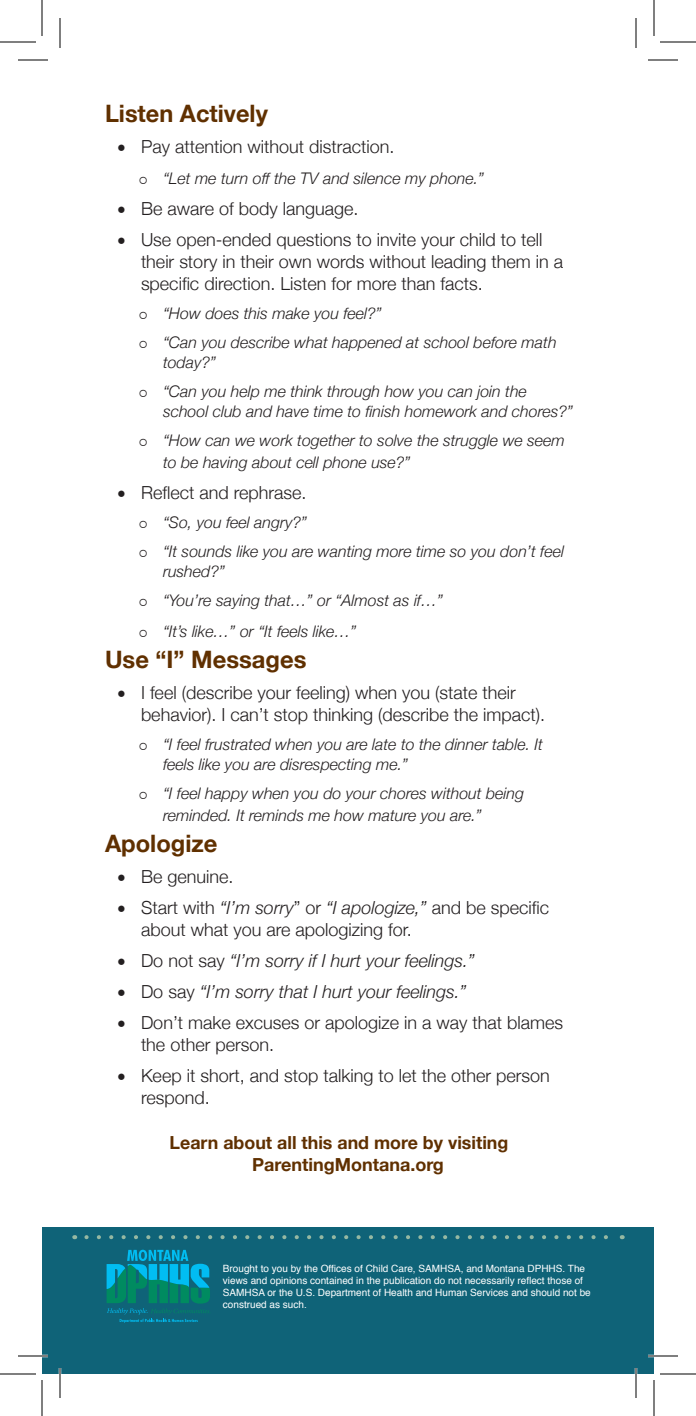
<style>
.page{position:relative;width:696px;height:1416px;background:#fff}
.page>*{position:absolute;margin:0;border:0;box-sizing:border-box;transform-origin:0 0}
.t1{font:700 24px "Helvetica Neue";color:#603000}
.t2{font:300 18px/22px "Helvetica Neue";color:#231f20}
.t3{font:italic 300 18px "Helvetica Neue";color:#231f20}
.t4{font:700 18px/21.6px "Helvetica Neue";color:#603000}
.t5{font:italic 300 16px/20px "Helvetica Neue";color:#231f20}
.t6{font:10px/12px "Helvetica";color:#fff}
.s1{font-family:"Minion Pro";font-weight:400;font-size:24px}
.s2{font-style:italic}
.s3{font-family:"Minion Pro";font-weight:400;font-style:normal;font-size:24px}
.s4{font-style:normal}
</style>
<div class="page">
<div style="left:42px;top:1235px;width:612px;height:139px;background:#0f6378"></div>
<svg style="left:107px;top:1250px;width:103px;height:73px"></svg>
<div style="left:42px;top:1227px;width:612px;height:17px;background:#0f6378"></div>
<svg style="left:86px;top:1235px;width:522px;height:4px"></svg>
<hr style="left:18px;top:1355px;width:30px;height:2px;background:#fff">
<hr style="left:648px;top:1355px;width:30px;height:2px;background:#fff">
<hr style="left:59px;top:1368px;width:2px;height:30px;background:#fff">
<hr style="left:635px;top:1368px;width:2px;height:30px;background:#fff">
<hr style="left:18px;top:60px;width:30px;height:1px;background:#000">
<hr style="left:648px;top:60px;width:30px;height:1px;background:#000">
<hr style="left:18px;top:1356px;width:30px;height:1px;background:#000">
<hr style="left:648px;top:1356px;width:30px;height:1px;background:#000">
<hr style="left:60px;top:18px;width:1px;height:30px;background:#000">
<hr style="left:60px;top:1368px;width:1px;height:30px;background:#000">
<hr style="left:636px;top:18px;width:1px;height:30px;background:#000">
<hr style="left:636px;top:1368px;width:1px;height:30px;background:#000">
<hr style="left:0;top:42px;width:36px;height:1px;background:#000">
<hr style="left:660px;top:42px;width:36px;height:1px;background:#000">
<hr style="left:0;top:1374px;width:36px;height:1px;background:#000">
<hr style="left:660px;top:1374px;width:36px;height:1px;background:#000">
<hr style="left:42px;top:0;width:1px;height:36px;background:#000">
<hr style="left:42px;top:1380px;width:1px;height:36px;background:#000">
<hr style="left:654px;top:0;width:1px;height:36px;background:#000">
<hr style="left:654px;top:1380px;width:1px;height:36px;background:#000">
<h1 class="t1" style="left:105px;top:99px;width:164px">Listen Actively</h1>
<p class="t2" style="left:117px;top:136px;width:279px"><span class="s1">•</span> Pay attention without distraction.</p>
<p class="t5" style="left:139px;top:169px;width:347px">○ “Let me turn off the TV and silence my phone.”</p>
<p class="t2" style="left:117px;top:198px;width:243px"><span class="s1">•</span> Be aware of body language.</p>
<p class="t2" style="left:141px;top:229px;width:424px;text-indent:-24px"><span class="s1">•</span> Use open-ended questions to invite your child to tell their story in their own words without leading them in a specific direction. Listen for more than facts.</p>
<p class="t5" style="left:139px;top:304px;width:244px">○ “How does this make you feel?”</p>
<p class="t5" style="left:163px;top:333px;width:395px;text-indent:-24px">○ “Can you describe what happened at school before math today?”</p>
<p class="t5" style="left:163px;top:382px;width:411px;text-indent:-24px">○ “Can you help me think through how you can join the school club and have time to finish homework and chores?”</p>
<p class="t5" style="left:163px;top:430px;width:403px;line-height:22px;text-indent:-24px">○ “How can we work together to solve the struggle we seem to be having about cell phone use?”</p>
<p class="t2" style="left:117px;top:482px;width:191px"><span class="s1">•</span> Reflect and rephrase.</p>
<p class="t5" style="left:139px;top:513px;width:170px">○ “So, you feel angry?”</p>
<p class="t5" style="left:163px;top:542px;width:402px;text-indent:-24px">○ “It sounds like you are wanting more time so you don’t feel rushed?”</p>
<p class="t5" style="left:139px;top:591px;width:306px">○ “You’re saying that…” or “Almost as if…”</p>
<p class="t5" style="left:139px;top:622px;width:219px">○ “It’s like…” or “It feels like…”</p>
<h1 class="t1" style="left:105px;top:645px;width:203px">Use “I” Messages</h1>
<p class="t2" style="left:141px;top:682px;width:406px;text-indent:-24px"><span class="s1">•</span> I feel (describe your feeling) when you (state their behavior). I can’t stop thinking (describe the impact).</p>
<p class="t5" style="left:163px;top:735px;width:381px;text-indent:-24px">○ “I feel frustrated when you are late to the dinner table. It feels like you are disrespecting me.”</p>
<p class="t5" style="left:163px;top:783px;width:362px;line-height:22px;text-indent:-24px">○ “I feel happy when you do your chores without being reminded. It reminds me how mature you are.”</p>
<h1 class="t1" style="left:105px;top:829px;width:114px">Apologize</h1>
<p class="t2" style="left:117px;top:866px;width:118px"><span class="s1">•</span> Be genuine.</p>
<p class="t2" style="left:141px;top:897px;width:410px;text-indent:-24px"><span class="s1">•</span> Start with <span class="s2">“I’m sorry</span>” or <span class="s2">“I apologize,”</span> and be specific about what you are apologizing for.</p>
<p class="t3" style="left:117px;top:950px;width:359px"><span class="s3">•</span> <span class="s4">Do not say</span> “I’m sorry if I hurt your feelings.”</p>
<p class="t3" style="left:117px;top:981px;width:351px"><span class="s3">•</span> <span class="s4">Do say</span> “I’m sorry that I hurt your feelings.”</p>
<p class="t2" style="left:141px;top:1012px;width:424px;text-indent:-24px"><span class="s1">•</span> Don’t make excuses or apologize in a way that blames the other person.</p>
<p class="t2" style="left:141px;top:1065px;width:410px;text-indent:-24px"><span class="s1">•</span> Keep it short, and stop talking to let the other person respond.</p>
<p class="t4" style="left:252px;top:1132px;width:258px;text-indent:-82px">Learn about all this and more by visiting<br>ParentingMontana.org</p>
<p class="t6" style="left:223px;top:1263px;width:369px">Brought to you by the Offices of Child Care, SAMHSA, and Montana DPHHS. The views and opinions contained in the publication do not necessarily reflect those of SAMHSA or the U.S. Department of Health and Human Services and should not be construed as such.</p>
</div>
